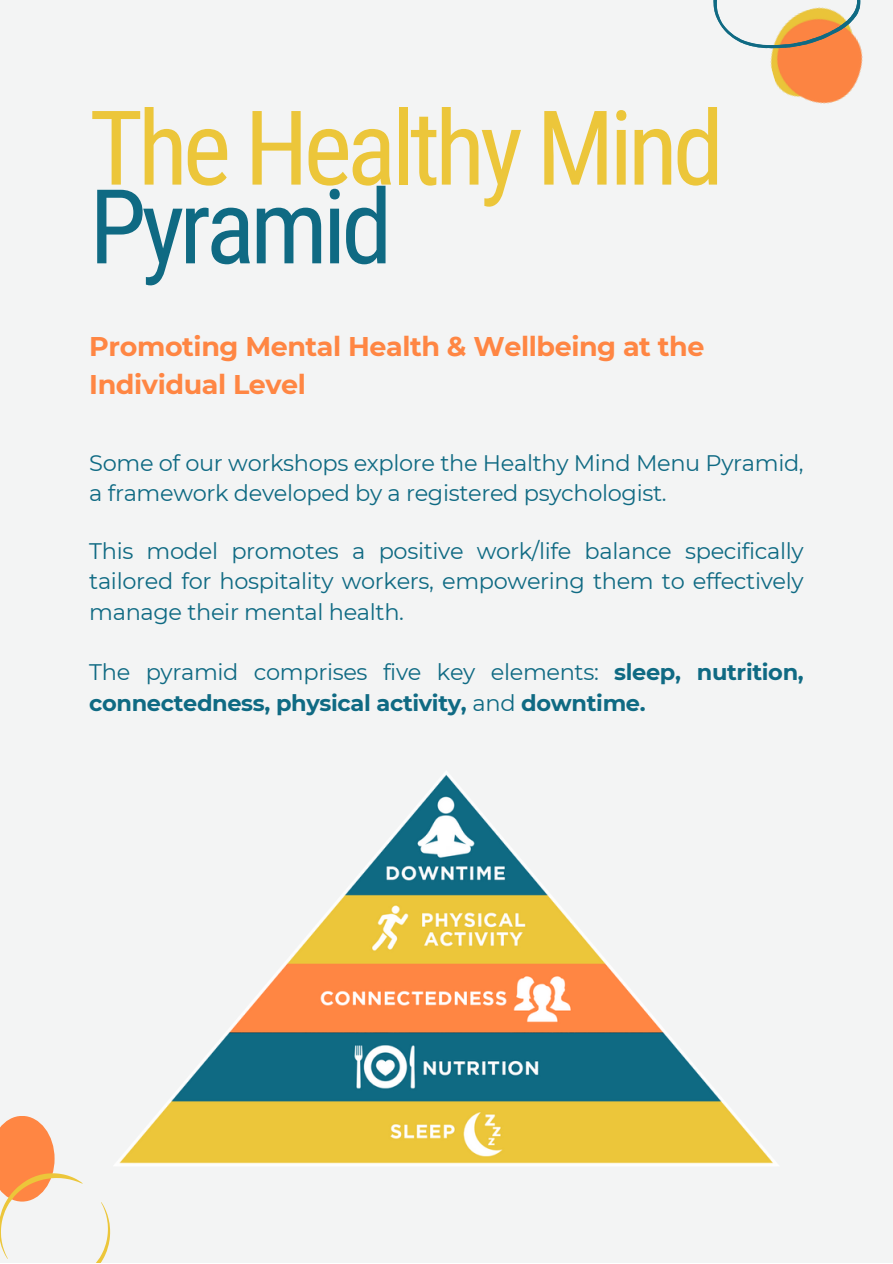
<style>
.page{position:relative;width:893px;height:1264px;background:#fff}
.page>*{position:absolute;margin:0;border:0;box-sizing:border-box;transform-origin:0 0}
.t1{font:103.35px/78.8px "Roboto Condensed";letter-spacing:-.05em;color:#ecc63a}
.t2{font:700 27px/37px "Montserrat";letter-spacing:-.015em;color:#ff8643}
.t3{font:22.5px/30.3px "Montserrat";letter-spacing:-.015em;color:#0f6a83}
.t4{font:700 22.5px/30.3px "Montserrat";letter-spacing:-.015em;color:#0f6a83}
.s1{color:#0f6a83}
.s2{font-weight:400}
</style>
<div class="page">
<div style="left:0;top:0;width:892px;height:1262px;background:#f3f4f4"></div>
<img style="left:114px;top:771px;width:664px;height:395px">
<img style="left:765px;top:0;width:98px;height:104px">
<svg style="left:713px;top:0;width:147px;height:48px"></svg>
<svg style="left:0;top:1116px;width:110px;height:146px"></svg>
<p class="t1" style="left:89px;top:110px;width:636px">The Healthy Mind<br><span class="s1">Pyramid</span></p>
<p class="t2" style="left:89px;top:328px;width:616px">Promoting Mental Health &amp; Wellbeing at the<br>Individual Level</p>
<p class="t3" style="left:89px;top:448px;width:716px">Some of our workshops explore the Healthy Mind Menu Pyramid, a framework developed by a registered psychologist.</p>
<p class="t3" style="left:89px;top:535px;width:716px;text-align:justify">This model promotes a positive work/life balance specifically tailored for hospitality workers, empowering them to effectively manage their mental health.</p>
<p class="t4" style="left:89px;top:657px;width:716px"><span class="s2">The pyramid comprises five key elements:</span> sleep, nutrition, connectedness, physical activity, <span class="s2">and</span> downtime.</p>
</div>
